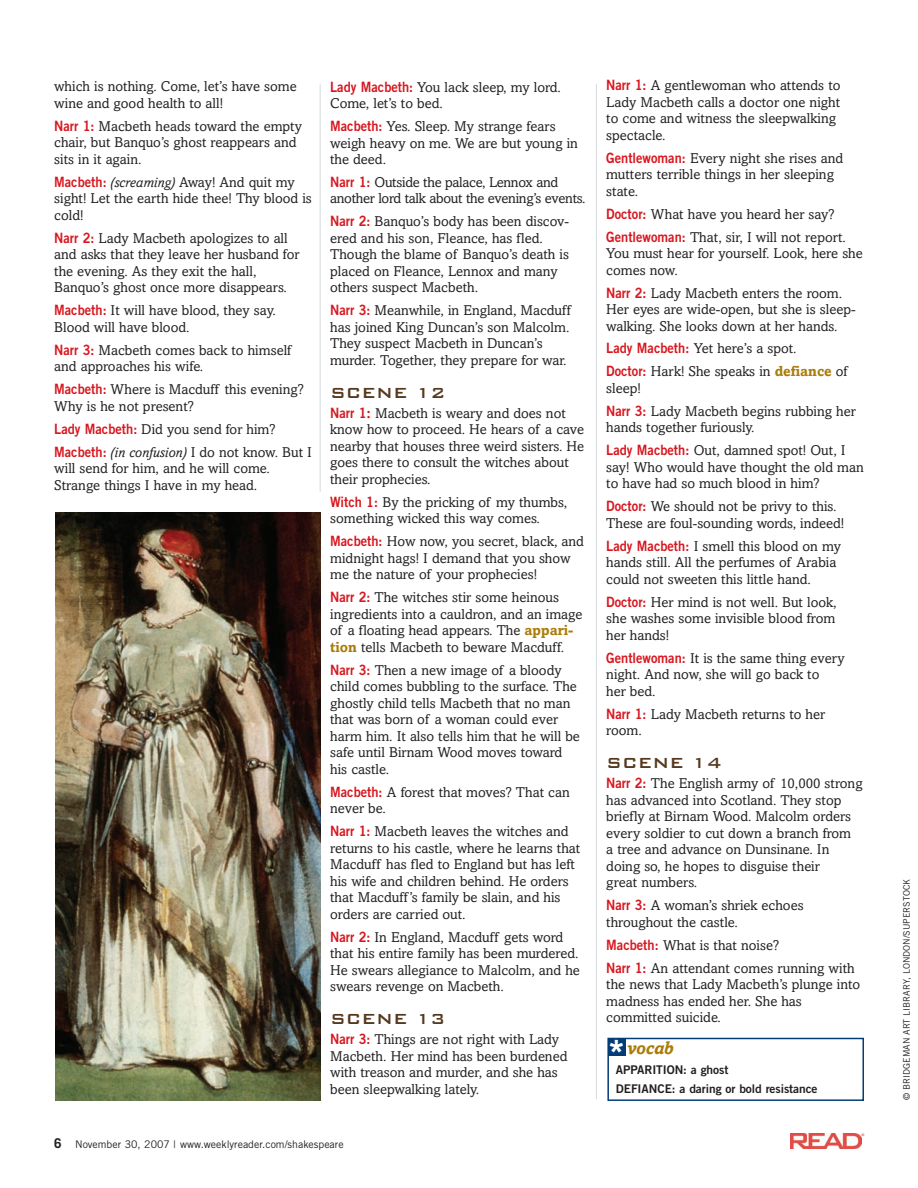
<style>
.page{position:relative;width:918px;height:1188px;background:#fff}
.page>*{position:absolute;margin:0;border:0;box-sizing:border-box;transform-origin:0 0}
.t1{font:500 19.5px "Bank Gothic BT";color:#563a20}
.t2{font:italic 700 18px "Amasis";letter-spacing:-.02em;color:#aa7d0a}
.t3{font:14.25px/16.5px "Amasis";color:#231f20}
.t4{font:14.25px/16.5px "Amasis";letter-spacing:-.02em;color:#231f20}
.t5{font:12px/19.5px "Trade Gothic Bold Two";letter-spacing:-.005em;color:#231f20}
.t6{font:10.5px "Trade Gothic";color:#231f20}
.t7{font:9px "Trade Gothic";color:#231f20}
.t8{font:3.3px "Helvetica";color:#e51836}
.s1{font-family:"Trade Gothic Bold Two";color:#d7171f}
.s2{font-style:italic}
.s3{font-weight:700;color:#d7171f}
.s4{font-weight:700;color:#aa7d0a}
.s5{font-weight:700;font-size:13.5px}
.s6{font-size:29.55px;color:#fff}
</style>
<div class="page">
<img style="left:790px;top:1133px;width:71px;height:15px">
<hr style="left:320px;top:84px;width:1px;height:408px;background:#d4dade">
<hr style="left:596px;top:84px;width:1px;height:1015px;background:#d4dade">
<img style="left:56px;top:512px;width:265px;height:588px">
<div style="left:607px;top:1038px;width:257px;height:63px;border:2px solid #033d78"></div>
<div style="left:608px;top:1038px;width:17px;height:17px;background:#033d78"></div>
<p class="t3" style="left:54px;top:80px;width:244px">which is nothing. Come, let’s have some wine and good health to all!</p>
<p class="t3" style="left:54px;top:119px;width:249px"><span class="s1">Narr 1:</span> Macbeth heads toward the empty chair, but Banquo’s ghost reappears and sits in it again.</p>
<p class="t3" style="left:54px;top:175px;width:259px"><span class="s1">Macbeth:</span> <span class="s2">(screaming)</span> Away! And quit my sight! Let the earth hide thee! Thy blood is cold!</p>
<p class="t3" style="left:54px;top:231px;width:247px"><span class="s1">Narr 2:</span> Lady Macbeth apologizes to all and asks that they leave her husband for the evening. As they exit the hall, Banquo’s ghost once more disappears.</p>
<p class="t3" style="left:54px;top:304px;width:223px"><span class="s1">Macbeth:</span> It will have blood, they say.<br>Blood will have blood.</p>
<p class="t3" style="left:54px;top:343px;width:239px"><span class="s1">Narr 3:</span> Macbeth comes back to himself and approaches his wife.</p>
<p class="t3" style="left:54px;top:383px;width:251px"><span class="s1">Macbeth:</span> Where is Macduff this evening?<br>Why is he not present?</p>
<p class="t3" style="left:54px;top:419px;width:259px;line-height:23px"><span class="s1">Lady Macbeth:</span> Did you send for him?<br><span class="s1">Macbeth:</span> <span class="s2">(in confusion)</span> I do not know. But I</p>
<p class="t3" style="left:54px;top:462px;width:217px">will send for him, and he will come.<br>Strange things I have in my head.</p>
<p class="t3" style="left:330px;top:80px;width:232px"><span class="s1">Lady Macbeth:</span> You lack sleep, my lord.<br>Come, let’s to bed.</p>
<p class="t3" style="left:330px;top:119px;width:249px"><span class="s1">Macbeth:</span> Yes. Sleep. My strange fears weigh heavy on me. We are but young in the deed.</p>
<p class="t4" style="left:330px;top:175px;width:257px"><span class="s1">Narr 1:</span> Outside the palace, Lennox and another lord talk about the evening’s events.</p>
<p class="t3" style="left:330px;top:215px;width:240px"><span class="s1">Narr 2:</span> Banquo’s body has been discov&shy;ered and his son, Fleance, has fled.<br>Though the blame of Banquo’s death is placed on Fleance, Lennox and many others suspect Macbeth.</p>
<p class="t3" style="left:330px;top:304px;width:242px"><span class="s1">Narr 3:</span> Meanwhile, in England, Macduff has joined King Duncan’s son Malcolm.<br>They suspect Macbeth in Duncan’s murder. Together, they prepare for war.</p>
<h1 class="t1" style="left:330px;top:380px;width:117px">SCENE 12</h1>
<p class="t3" style="left:330px;top:406px;width:256px"><span class="s1">Narr 1</span><span class="s3">:</span> Macbeth is weary and does not know how to proceed. He hears of a cave nearby that houses three weird sisters. He goes there to consult the witches about their prophecies.</p>
<p class="t3" style="left:330px;top:495px;width:238px"><span class="s1">Witch 1:</span> By the pricking of my thumbs, something wicked this way comes.</p>
<p class="t3" style="left:330px;top:535px;width:255px"><span class="s1">Macbeth:</span> How now, you secret, black, and midnight hags! I demand that you show me the nature of your prophecies!</p>
<p class="t3" style="left:330px;top:591px;width:254px"><span class="s1">Narr 2:</span> The witches stir some heinous ingredients into a cauldron, and an image of a floating head appears. The <span class="s4">appari&shy;tion</span> tells Macbeth to beware Macduff.</p>
<p class="t3" style="left:330px;top:663px;width:251px"><span class="s1">Narr 3:</span> Then a new image of a bloody child comes bubbling to the surface. The ghostly child tells Macbeth that no man that was born of a woman could ever harm him. It also tells him that he will be safe until Birnam Wood moves toward his castle.</p>
<p class="t3" style="left:330px;top:785px;width:241px"><span class="s1">Macbeth:</span> A forest that moves? That can never be.</p>
<p class="t3" style="left:330px;top:825px;width:252px"><span class="s1">Narr 1:</span> Macbeth leaves the witches and returns to his castle, where he learns that Macduff has fled to England but has left his wife and children behind. He orders that Macduff’s family be slain, and his orders are carried out.</p>
<p class="t3" style="left:330px;top:930px;width:251px"><span class="s1">Narr 2:</span> In England, Macduff gets word that his entire family has been murdered.<br>He swears allegiance to Malcolm, and he swears revenge on Macbeth.</p>
<h1 class="t1" style="left:330px;top:1006px;width:117px">SCENE 13</h1>
<p class="t3" style="left:330px;top:1033px;width:239px"><span class="s1">Narr 3:</span> Things are not right with Lady Macbeth. Her mind has been burdened with treason and murder, and she has been sleepwalking lately.</p>
<p class="t6" style="left:54px;top:1141px;width:291px"><span class="s5">6</span> November 30, 2007 | www.weeklyreader.com/shakespeare</p>
<p class="t3" style="left:606px;top:78px;width:236px"><span class="s1">Narr 1:</span> A gentlewoman who attends to<br>Lady Macbeth calls a doctor one night to come and witness the sleepwalking spectacle.</p>
<p class="t3" style="left:606px;top:151px;width:238px"><span class="s1">Gentlewoman:</span> Every night she rises and mutters terrible things in her sleeping state.</p>
<p class="t3" style="left:606px;top:204px;width:241px;line-height:23px"><span class="s1">Doctor:</span> What have you heard her say?<br><span class="s1">Gentlewoman:</span> That, sir, I will not report.</p>
<p class="t3" style="left:606px;top:246px;width:258px">You must hear for yourself. Look, here she comes now.</p>
<p class="t3" style="left:606px;top:286px;width:251px"><span class="s1">Narr 2:</span> Lady Macbeth enters the room.<br>Her eyes are wide-open, but she is sleep&shy;walking. She looks down at her hands.</p>
<p class="t3" style="left:606px;top:339px;width:243px;line-height:23px"><span class="s1">Lady Macbeth:</span> Yet here’s a spot.<br><span class="s1">Doctor:</span> Hark! She speaks in <span class="s4">defiance</span> of</p>
<p class="t3" style="left:606px;top:378px;width:251px;line-height:23px">sleep!<br><span class="s1">Narr 3:</span> Lady Macbeth begins rubbing her</p>
<p class="t3" style="left:606px;top:418px;width:241px;line-height:23px">hands together furiously.<br><span class="s1">Lady Macbeth:</span> Out, damned spot! Out, I</p>
<p class="t3" style="left:606px;top:460px;width:259px">say! Who would have thought the old man to have had so much blood in him?</p>
<p class="t3" style="left:606px;top:500px;width:240px"><span class="s1">Doctor:</span> We should not be privy to this.<br>These are foul-sounding words, indeed!</p>
<p class="t3" style="left:606px;top:539px;width:236px"><span class="s1">Lady Macbeth:</span> I smell this blood on my hands still. All the perfumes of Arabia could not sweeten this little hand.</p>
<p class="t3" style="left:606px;top:595px;width:232px;text-align:justify"><span class="s1">Doctor:</span> Her mind is not well. But look, she washes some invisible blood from her hands!</p>
<p class="t3" style="left:606px;top:651px;width:240px"><span class="s1">Gentlewoman:</span> It is the same thing every night. And now, she will go back to<br>her bed.</p>
<p class="t3" style="left:606px;top:707px;width:220px"><span class="s1">Narr 1:</span> Lady Macbeth returns to her room.</p>
<h1 class="t1" style="left:606px;top:750px;width:117px">SCENE 14</h1>
<p class="t3" style="left:606px;top:777px;width:258px"><span class="s1">Narr 2:</span> The English army of 10,000 strong has advanced into Scotland. They stop briefly at Birnam Wood. Malcolm orders every soldier to cut down a branch from<br>a tree and advance on Dunsinane. In doing so, he hopes to disguise their<br>great numbers.</p>
<p class="t3" style="left:606px;top:899px;width:199px"><span class="s1">Narr 3:</span> A woman’s shriek echoes throughout the castle.</p>
<p class="t3" style="left:606px;top:935px;width:250px;line-height:23px"><span class="s1">Macbeth:</span> What is that noise?<br><span class="s1">Narr 1:</span> An attendant comes running with</p>
<p class="t3" style="left:606px;top:978px;width:255px">the news that Lady Macbeth’s plunge into madness has ended her. She has committed suicide.</p>
<p class="t2" style="left:606px;top:1042px;width:69px"><span class="s6">*</span> vocab</p>
<p class="t5" style="left:616px;top:1061px;width:203px">APPARITION: a ghost<br>DEFIANCE: a daring or bold resistance</p>
<p class="t8" style="left:862px;top:1134px;width:4px">®</p>
<p class="t7" style="left:903px;top:1100px;width:223px;rotate:-90deg">© BRIDGEMAN ART LIBRARY, LONDON/SUPERSTOCK</p>
</div>
